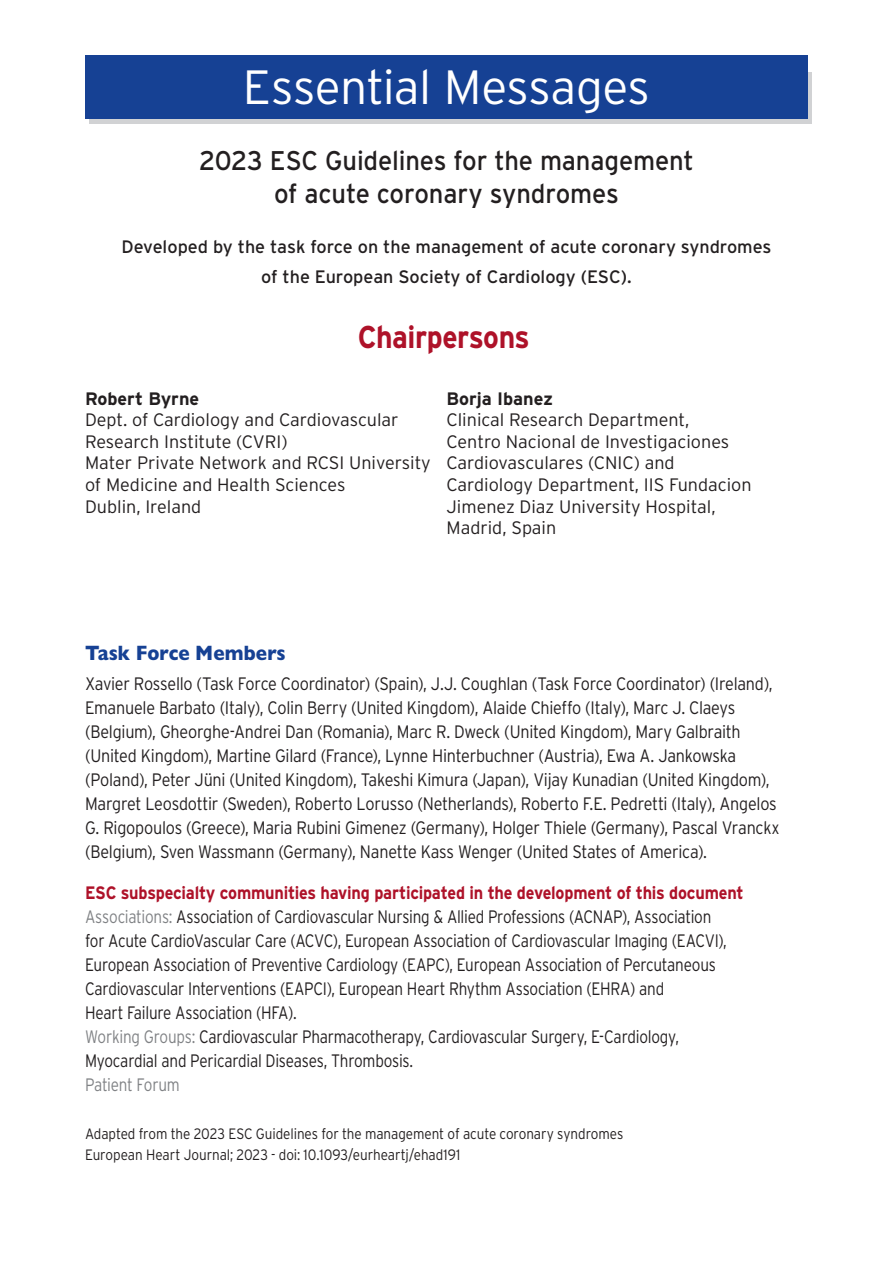
<style>
.page{position:relative;width:893px;height:1263px;background:#fff}
.page>*{position:absolute;margin:0;border:0;box-sizing:border-box;transform-origin:0 0}
.t1{font:300 48px "Interstate";letter-spacing:-.015em;color:#fff}
.t2{font:700 31.5px "Interstate";letter-spacing:-.015em;color:#ae1229;scale:.9 1}
.t3{font:27px "Interstate";letter-spacing:-.005em;color:#231f20;scale:.95 1}
.t4{font:800 21px "Gill Sans";letter-spacing:.005em;color:#164194;scale:.9 1}
.Task_Force{font:300 18px "Interstate";letter-spacing:-.015em;color:#231f20;scale:.9 1}
.Ass_cc_WG{font:300 18px "Interstate";letter-spacing:-.015em;color:#231f20;scale:.85 1}
.List_Paragraph{font:300 18px "Interstate";color:#231f20}
.List_Paragraph-2{font:18px "Interstate";color:#231f20}
.t5{font:700 18px "Interstate";letter-spacing:-.015em;color:#ae1229;scale:.9 1}
.List_Paragraph-3{font:700 18px "Interstate";color:#231f20}
.Ass_cc_WG-2{font:300 18px "Interstate";letter-spacing:-.02em;color:#808285;scale:.85 1}
.Task_Force-2{font:300 15px "Interstate";letter-spacing:-.005em;color:#231f20;scale:.9 1}
.s1{color:#808285}
</style>
<div class="page">
<div style="left:89px;top:72px;width:723px;height:51px;background:#d1d2d4"></div>
<div style="left:85px;top:55px;width:723px;height:64px;background:#164194"></div>
<p class="t1" style="left:243px;top:60px;width:409px">Essential Messages</p>
<p class="t3" style="left:199px;top:146px;width:522px">2023 ESC Guidelines for the management</p>
<p class="t3" style="left:274px;top:179px;width:365px">of acute coronary syndromes</p>
<p class="List_Paragraph-2" style="left:121px;top:236px;width:652px">Developed by the task force on the management of acute coronary syndromes</p>
<p class="List_Paragraph-2" style="left:261px;top:266px;width:372px">of the European Society of Cardiology (ESC).</p>
<p class="t2" style="left:358px;top:319px;width:192px">Chairpersons</p>
<p class="List_Paragraph-3" style="left:85px;top:388px;width:116px">Robert Byrne</p>
<p class="List_Paragraph" style="left:85px;top:410px;width:315px">Dept. of Cardiology and Cardiovascular</p>
<p class="List_Paragraph" style="left:85px;top:431px;width:204px">Research Institute (CVRI)</p>
<p class="List_Paragraph" style="left:85px;top:453px;width:347px">Mater Private Network and RCSI University</p>
<p class="List_Paragraph" style="left:85px;top:475px;width:262px">of Medicine and Health Sciences</p>
<p class="List_Paragraph" style="left:85px;top:496px;width:118px">Dublin, Ireland</p>
<p class="List_Paragraph-3" style="left:446px;top:388px;width:108px">Borja Ibanez</p>
<p class="List_Paragraph" style="left:446px;top:410px;width:244px">Clinical Research Department,</p>
<p class="List_Paragraph" style="left:446px;top:431px;width:284px">Centro Nacional de Investigaciones</p>
<p class="List_Paragraph" style="left:446px;top:453px;width:230px">Cardiovasculares (CNIC) and</p>
<p class="List_Paragraph" style="left:446px;top:475px;width:307px">Cardiology Department, IIS Fundacion</p>
<p class="List_Paragraph" style="left:446px;top:496px;width:271px">Jimenez Diaz University Hospital,</p>
<p class="List_Paragraph" style="left:446px;top:518px;width:111px">Madrid, Spain</p>
<p class="t4" style="left:85px;top:640px;width:225px">Task Force Members</p>
<p class="Task_Force" style="left:85px;top:673px;width:765px">Xavier Rossello (Task Force Coordinator) (Spain), J.J. Coughlan (Task Force Coordinator) (Ireland),</p>
<p class="Task_Force" style="left:85px;top:697px;width:724px">Emanuele Barbato (Italy), Colin Berry (United Kingdom), Alaide Chieffo (Italy), Marc J. Claeys</p>
<p class="Task_Force" style="left:85px;top:721px;width:730px">(Belgium), Gheorghe-Andrei Dan (Romania), Marc R. Dweck (United Kingdom), Mary Galbraith</p>
<p class="Task_Force" style="left:85px;top:745px;width:725px">(United Kingdom), Martine Gilard (France), Lynne Hinterbuchner (Austria), Ewa A. Jankowska</p>
<p class="Task_Force" style="left:85px;top:769px;width:762px">(Poland), Peter Jüni (United Kingdom), Takeshi Kimura (Japan), Vijay Kunadian (United Kingdom),</p>
<p class="Task_Force" style="left:85px;top:793px;width:770px">Margret Leosdottir (Sweden), Roberto Lorusso (Netherlands), Roberto F.E. Pedretti (Italy), Angelos</p>
<p class="Task_Force" style="left:85px;top:817px;width:773px">G. Rigopoulos (Greece), Maria Rubini Gimenez (Germany), Holger Thiele (Germany), Pascal Vranckx</p>
<p class="Task_Force" style="left:85px;top:841px;width:693px">(Belgium), Sven Wassmann (Germany), Nanette Kass Wenger (United States of America).</p>
<p class="t5" style="left:85px;top:882px;width:733px">ESC subspecialty communities having participated in the development of this document</p>
<p class="Ass_cc_WG" style="left:85px;top:906px;width:738px"><span class="s1">Associations:</span> Association of Cardiovascular Nursing &amp; Allied Professions (ACNAP), Association</p>
<p class="Ass_cc_WG" style="left:85px;top:930px;width:757px">for Acute CardioVascular Care (ACVC), European Association of Cardiovascular Imaging (EACVI),</p>
<p class="Ass_cc_WG" style="left:85px;top:954px;width:744px">European Association of Preventive Cardiology (EAPC), European Association of Percutaneous</p>
<p class="Ass_cc_WG" style="left:85px;top:978px;width:683px">Cardiovascular Interventions (EAPCI), European Heart Rhythm Association (EHRA) and</p>
<p class="Ass_cc_WG" style="left:85px;top:1002px;width:250px">Heart Failure Association (HFA).</p>
<p class="Ass_cc_WG" style="left:85px;top:1026px;width:700px"><span class="s1">Working Groups:</span> Cardiovascular Pharmacotherapy, Cardiovascular Surgery, E-Cardiology,</p>
<p class="Ass_cc_WG" style="left:85px;top:1050px;width:388px">Myocardial and Pericardial Diseases, Thrombosis.</p>
<p class="Ass_cc_WG-2" style="left:85px;top:1074px;width:113px">Patient Forum</p>
<p class="Task_Force-2" style="left:85px;top:1125px;width:600px">Adapted from the 2023 ESC Guidelines for the management of acute coronary syndromes</p>
<p class="Task_Force-2" style="left:85px;top:1146px;width:419px">European Heart Journal; 2023 - doi: 10.1093/eurheartj/ehad191</p>
</div>
